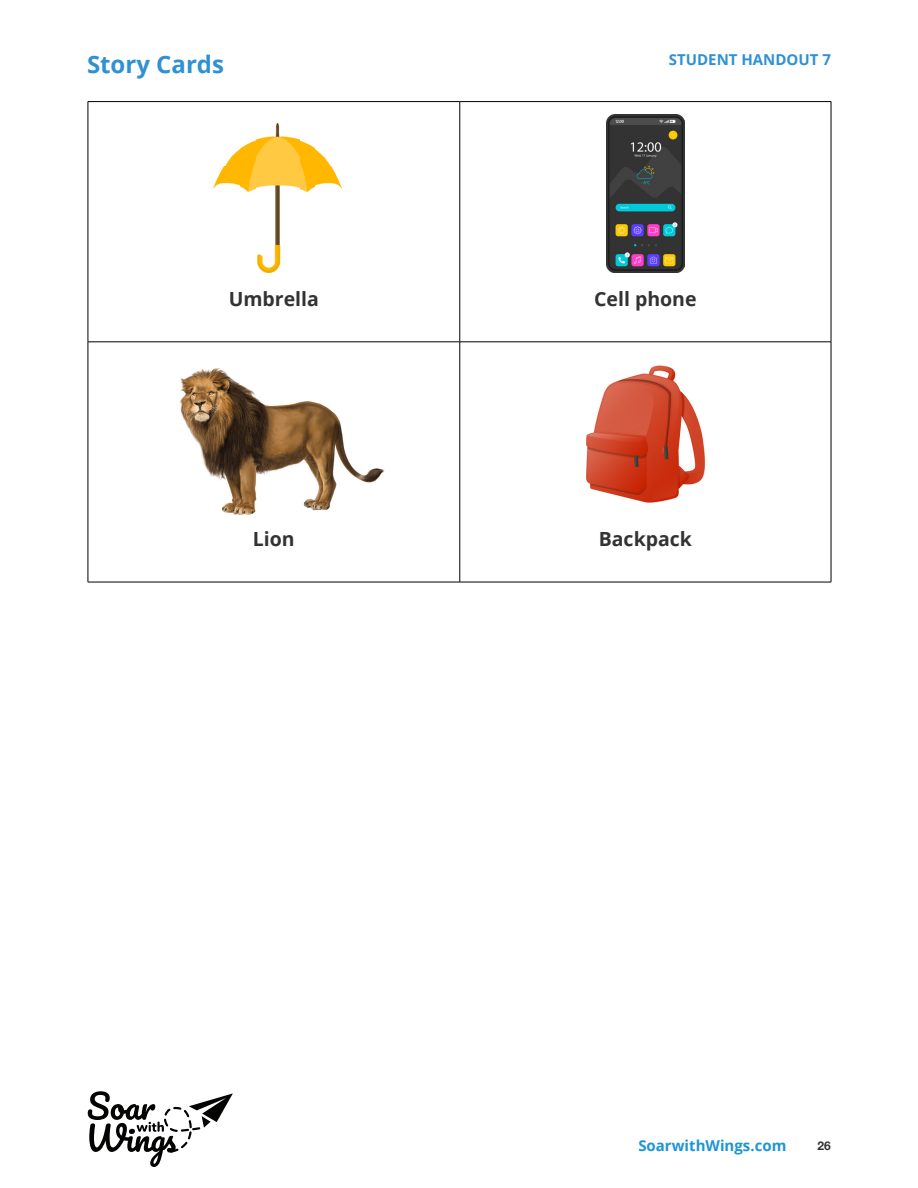
<style>
.page{position:relative;width:918px;height:1188px;background:#fff}
.page>*{position:absolute;margin:0;border:0;box-sizing:border-box;transform-origin:0 0}
.Subhead_1{font:700 24px "Open Sans";color:#2f91d4}
.Subhead_2{font:700 19.5px "Open Sans";color:#343333}
.t1{font:700 15px "Open Sans";color:#1e95d3}
.Body{font:700 15px "Open Sans";color:#2f91d4}
.t2{font:700 12px "Helvetica Neue";color:#343333}
</style>
<div class="page">
<svg style="left:88px;top:1091px;width:145px;height:76px"></svg>
<hr style="left:88px;top:101px;width:372px;height:1px;background:#000">
<hr style="left:88px;top:102px;width:1px;height:240px;background:#000">
<hr style="left:460px;top:101px;width:371px;height:1px;background:#000">
<hr style="left:460px;top:102px;width:1px;height:240px;background:#000">
<hr style="left:831px;top:102px;width:1px;height:240px;background:#000">
<hr style="left:88px;top:342px;width:372px;height:1px;background:#000">
<hr style="left:88px;top:342px;width:1px;height:240px;background:#000">
<hr style="left:460px;top:342px;width:371px;height:1px;background:#000">
<hr style="left:460px;top:342px;width:1px;height:240px;background:#000">
<hr style="left:831px;top:342px;width:1px;height:240px;background:#000">
<hr style="left:88px;top:582px;width:372px;height:1px;background:#000">
<hr style="left:460px;top:582px;width:371px;height:1px;background:#000">
<img style="left:257px;top:264px;width:23px;height:8px">
<img style="left:257px;top:254px;width:6px;height:10px">
<img style="left:273px;top:124px;width:9px;height:140px">
<img style="left:239px;top:140px;width:17px;height:53px">
<img style="left:299px;top:140px;width:17px;height:53px">
<img style="left:214px;top:165px;width:25px;height:23px">
<img style="left:256px;top:136px;width:17px;height:52px">
<img style="left:282px;top:136px;width:17px;height:52px">
<img style="left:316px;top:165px;width:26px;height:24px">
<img style="left:226px;top:157px;width:13px;height:8px">
<img style="left:316px;top:157px;width:14px;height:8px">
<svg style="left:231px;top:150px;width:8px;height:7px"></svg>
<svg style="left:316px;top:149px;width:8px;height:8px"></svg>
<img style="left:606px;top:115px;width:78px;height:158px">
<img style="left:180px;top:368px;width:204px;height:147px">
<img style="left:586px;top:365px;width:119px;height:138px">
<p class="Subhead_1" style="left:87px;top:47px;width:139px">Story Cards</p>
<p class="Body" style="left:669px;top:49px;width:164px">STUDENT HANDOUT 7</p>
<p class="Subhead_2" style="left:229px;top:285px;width:92px">Umbrella</p>
<p class="Subhead_2" style="left:594px;top:285px;width:104px">Cell phone</p>
<p class="Subhead_2" style="left:253px;top:525px;width:43px">Lion</p>
<p class="Subhead_2" style="left:599px;top:525px;width:95px">Backpack</p>
<p class="t1" style="left:638px;top:1135px;width:150px">SoarwithWings.com</p>
<p class="t2" style="left:818px;top:1137px;width:15px">26</p>
</div>
